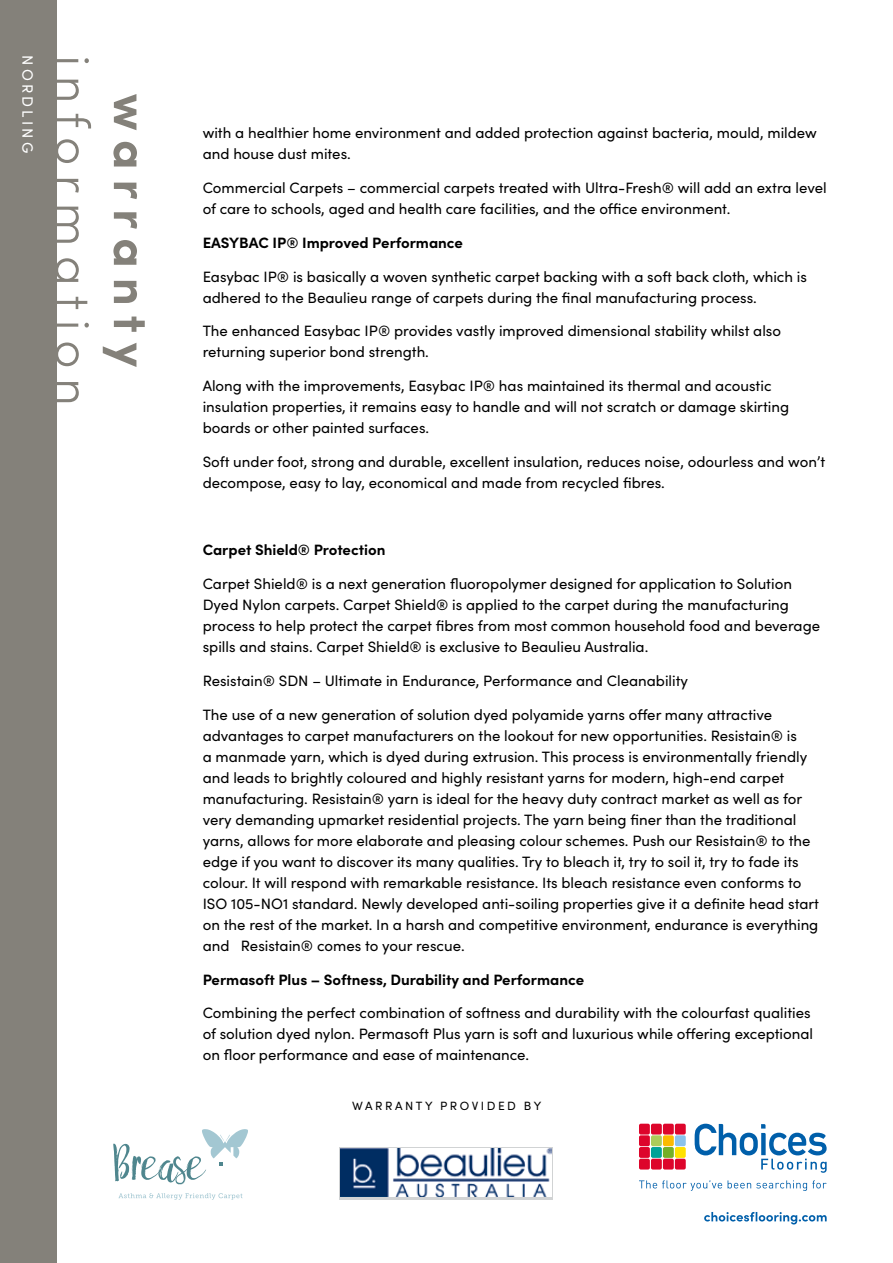
<style>
.page{position:relative;width:893px;height:1263px;background:#fff}
.page>*{position:absolute;margin:0;border:0;box-sizing:border-box;transform-origin:0 0}
.t1{font:15px/21px "Sofia Pro";color:#000}
.t2{font:700 15px "Sofia Pro";color:#000}
.t3{font:15px "Sofia Pro";letter-spacing:.21em;color:#fff}
.t4{font:12px "Sofia Pro";letter-spacing:.21em;color:#000}
</style>
<div class="page">
<svg style="left:118px;top:1193px;width:124px;height:6px"></svg>
<svg style="left:113px;top:1129px;width:135px;height:55px"></svg>
<div style="left:0;top:0;width:57px;height:1263px;background:#84817a"></div>
<svg style="left:57px;top:58px;width:34px;height:344px"></svg>
<svg style="left:103px;top:94px;width:42px;height:273px"></svg>
<svg style="left:639px;top:1124px;width:47px;height:45px;background:#cc6557"></svg>
<svg style="left:695px;top:1124px;width:132px;height:49px"></svg>
<svg style="left:639px;top:1180px;width:83px;height:11px"></svg>
<svg style="left:728px;top:1180px;width:99px;height:11px"></svg>
<svg style="left:704px;top:1212px;width:123px;height:12px"></svg>
<div style="left:339px;top:1147px;width:214px;height:52px;background:linear-gradient(to right,#d1d3d4,#d1d3d4)"></div>
<img style="left:340px;top:1148px;width:212px;height:48px">
<p class="t3" style="left:39px;top:55px;width:99px;rotate:90deg">NORDLING</p>
<p class="t1" style="left:203px;top:122px;width:616px">with a healthier home environment and added protection against bacteria, mould, mildew and house dust mites.</p>
<p class="t1" style="left:203px;top:177px;width:625px">Commercial Carpets – commercial carpets treated with Ultra-Fresh® will add an extra level of care to schools, aged and health care facilities, and the office environment.</p>
<p class="t2" style="left:203px;top:231px;width:262px">EASYBAC IP® Improved Performance</p>
<p class="t1" style="left:203px;top:265px;width:606px">Easybac IP® is basically a woven synthetic carpet backing with a soft back cloth, which is adhered to the Beaulieu range of carpets during the final manufacturing process.</p>
<p class="t1" style="left:203px;top:320px;width:580px">The enhanced Easybac IP® provides vastly improved dimensional stability whilst also returning superior bond strength.</p>
<p class="t1" style="left:203px;top:375px;width:588px">Along with the improvements, Easybac IP® has maintained its thermal and acoustic insulation properties, it remains easy to handle and will not scratch or damage skirting boards or other painted surfaces.</p>
<p class="t1" style="left:203px;top:450px;width:624px">Soft under foot, strong and durable, excellent insulation, reduces noise, odourless and won’t decompose, easy to lay, economical and made from recycled fibres.</p>
<p class="t2" style="left:203px;top:539px;width:184px">Carpet Shield® Protection</p>
<p class="t1" style="left:203px;top:573px;width:619px">Carpet Shield® is a next generation fluoropolymer designed for application to Solution Dyed Nylon carpets. Carpet Shield® is applied to the carpet during the manufacturing process to help protect the carpet fibres from most common household food and beverage spills and stains. Carpet Shield® is exclusive to Beaulieu Australia.</p>
<p class="t1" style="left:203px;top:669px;width:487px">Resistain® SDN – Ultimate in Endurance, Performance and Cleanability</p>
<p class="t1" style="left:203px;top:703px;width:618px">The use of a new generation of solution dyed polyamide yarns offer many attractive advantages to carpet manufacturers on the lookout for new opportunities. Resistain® is<br>a manmade yarn, which is dyed during extrusion. This process is environmentally friendly and leads to brightly coloured and highly resistant yarns for modern, high-end carpet manufacturing. Resistain® yarn is ideal for the heavy duty contract market as well as for very demanding upmarket residential projects. The yarn being finer than the traditional yarns, allows for more elaborate and pleasing colour schemes. Push our Resistain® to the edge if you want to discover its many qualities. Try to bleach it, try to soil it, try to fade its colour. It will respond with remarkable resistance. Its bleach resistance even conforms to ISO 105-NO1 standard. Newly developed anti-soiling properties give it a definite head start on the rest of the market. In a harsh and competitive environment, endurance is everything and Resistain® comes to your rescue.</p>
<p class="t2" style="left:203px;top:968px;width:383px">Permasoft Plus – Softness, Durability and Performance</p>
<p class="t1" style="left:203px;top:1002px;width:612px">Combining the perfect combination of softness and durability with the colourfast qualities of solution dyed nylon. Permasoft Plus yarn is soft and luxurious while offering exceptional on floor performance and ease of maintenance.</p>
<p class="t4" style="left:352px;top:1097px;width:190px">WARRANTY PROVIDED BY</p>
</div>
